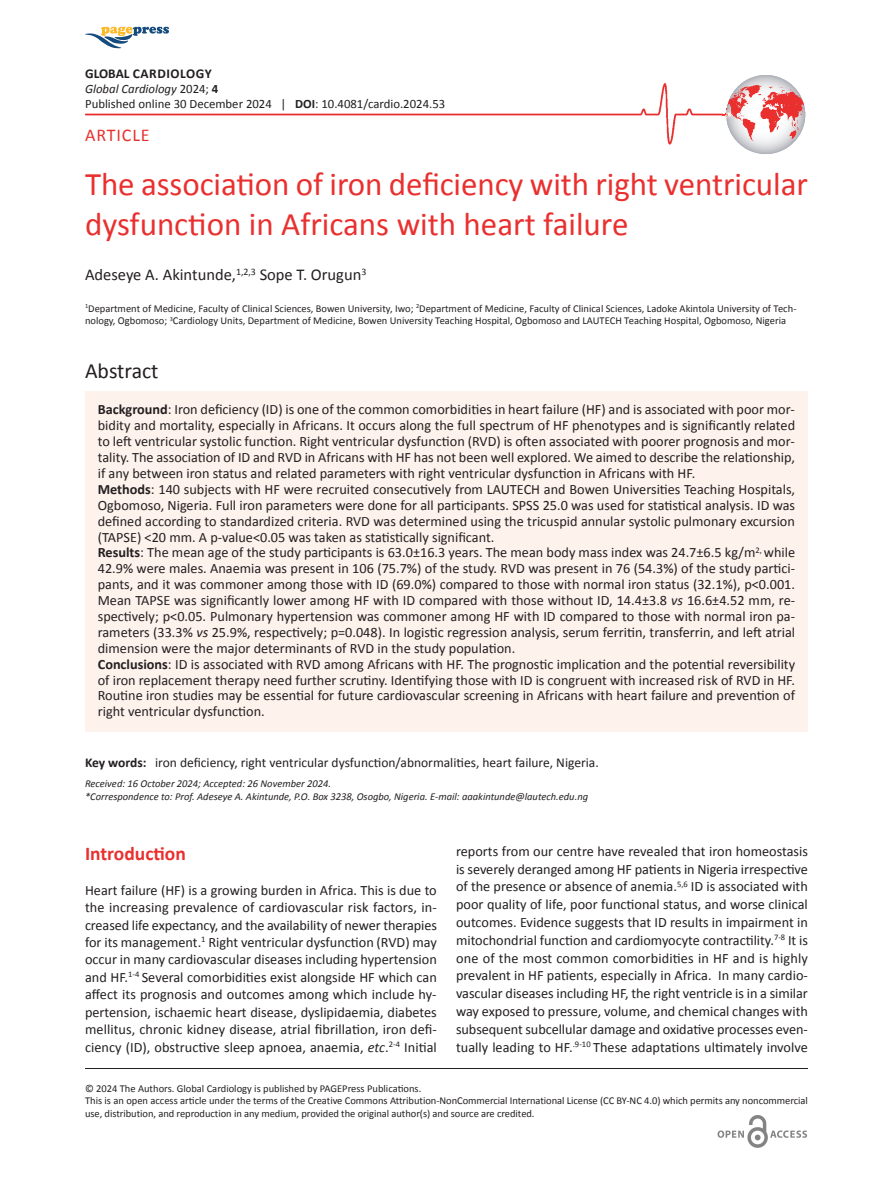
<style>
.page{position:relative;width:893px;height:1191px;background:#fff}
.page>*{position:absolute;margin:0;border:0;box-sizing:border-box;transform-origin:0 0}
.t1{font:33px/39.6px "Calibri";color:#e9302f}
.t2{font:21.75px "Calibri";color:#231f20}
.t3{font:700 19.5px "Calibri";color:#e9302f}
.t4{font:18px "Calibri";letter-spacing:.05em;color:#e9302f}
.t5{font:16.5px "Calibri";color:#231f20}
.t6{font:14.25px/15.9px "Calibri";color:#231f20;text-align:justify}
.t7{font:13.5px "Calibri";color:#231f20}
.t8{font:700 13.5px "Calibri";letter-spacing:.03em;color:#231f20}
.t9{font:12.75px/15px "Calibri";color:#231f20}
.t10{font:10.5px/12.6px "Calibri";color:#231f20}
.t11{font:italic 10.5px/12.6px "Calibri";color:#231f20}
.s1{font-style:italic}
.s2{font-weight:700}
.s3{color:#fff}
</style>
<div class="page">
<img style="left:726px;top:75px;width:79px;height:79px;border-radius:50%">
<img style="left:741px;top:145px;width:50px;height:9px">
<svg style="left:85px;top:83px;width:720px;height:62px"></svg>
<img style="left:717px;top:1115px;width:90px;height:33px">
<svg style="left:85px;top:26px;width:84px;height:22px"></svg>
<div style="left:85px;top:391px;width:723px;height:341px;background:#fdf2ec"></div>
<hr style="left:85px;top:1068px;width:723px;height:1px;background:#231f20">
<p class="t8" style="left:85px;top:65px;width:128px">GLOBAL CARDIOLOGY</p>
<p class="t9" style="left:85px;top:81px;width:362px"><span class="s1">Global Cardiology</span> 2024; <span class="s2">4</span><span class="s3">:4n. pagine<br></span>Published online 30 December 2024 | <span class="s2">DOI</span>: 10.4081/cardio.2024.53</p>
<p class="t4" style="left:85px;top:124px;width:66px">ARTICLE</p>
<h1 class="t1" style="left:85px;top:164px;width:724px">The association of iron deficiency with right ventricular dysfunction in Africans with heart failure</h1>
<p class="t5" style="left:85px;top:264px;width:283px">Adeseye A. Akintunde,<sup>1,2,3</sup> Sope T. Orugun<sup>3</sup></p>
<p class="t10" style="left:85px;top:302px;width:713px"><sup>1</sup>Department of Medicine, Faculty of Clinical Sciences, Bowen University, Iwo; <sup>2</sup>Department of Medicine, Faculty of Clinical Sciences, Ladoke Akintola University of Tech&shy;nology, Ogbomoso; <sup>3</sup>Cardiology Units, Department of Medicine, Bowen University Teaching Hospital, Ogbomoso and LAUTECH Teaching Hospital, Ogbomoso, Nigeria</p>
<h2 class="t2" style="left:85px;top:357px;width:75px">Abstract</h2>
<p class="t6" style="left:98px;top:401px;width:699px;text-align:left"><span class="s2">Background</span>: Iron deficiency (ID) is one of the common comorbidities in heart failure (HF) and is associated with poor mor&shy;bidity and mortality, especially in Africans. It occurs along the full spectrum of HF phenotypes and is significantly related to left ventricular systolic function. Right ventricular dysfunction (RVD) is often associated with poorer prognosis and mor&shy;tality. The association of ID and RVD in Africans with HF has not been well explored. We aimed to describe the relationship, if any between iron status and related parameters with right ventricular dysfunction in Africans with HF.<br><span class="s2">Methods</span>: 140 subjects with HF were recruited consecutively from LAUTECH and Bowen Universities Teaching Hospitals, Ogbomoso, Nigeria. Full iron parameters were done for all participants. SPSS 25.0 was used for statistical analysis. ID was defined according to standardized criteria. RVD was determined using the tricuspid annular systolic pulmonary excursion (TAPSE) &lt;20 mm. A p-value&lt;0.05 was taken as statistically significant.<br><span class="s2">Results</span>: The mean age of the study participants is 63.0±16.3 years. The mean body mass index was 24.7±6.5 kg/m<sup>2,</sup> while 42.9% were males. Anaemia was present in 106 (75.7%) of the study. RVD was present in 76 (54.3%) of the study partici&shy;pants, and it was commoner among those with ID (69.0%) compared to those with normal iron status (32.1%), p&lt;0.001.<br>Mean TAPSE was significantly lower among HF with ID compared with those without ID, 14.4±3.8 <span class="s1">vs</span> 16.6±4.52 mm, re&shy;spectively; p&lt;0.05. Pulmonary hypertension was commoner among HF with ID compared to those with normal iron pa&shy;rameters (33.3% <span class="s1">vs</span> 25.9%, respectively; p=0.048). In logistic regression analysis, serum ferritin, transferrin, and left atrial dimension were the major determinants of RVD in the study population.<br><span class="s2">Conclusions</span>: ID is associated with RVD among Africans with HF. The prognostic implication and the potential reversibility of iron replacement therapy need further scrutiny. Identifying those with ID is congruent with increased risk of RVD in HF.<br>Routine iron studies may be essential for future cardiovascular screening in Africans with heart failure and prevention of right ventricular dysfunction.</p>
<p class="t7" style="left:85px;top:754px;width:515px"><span class="s2">Key words:</span> iron deficiency, right ventricular dysfunction/abnormalities, heart failure, Nigeria.</p>
<p class="t11" style="left:85px;top:777px;width:505px">Received: 16 October 2024; Accepted: 26 November 2024.<br>*Correspondence to: Prof. Adeseye A. Akintunde, P.O. Box 3238, Osogbo, Nigeria. E-mail: aaakintunde@lautech.edu.ng</p>
<h3 class="t3" style="left:85px;top:841px;width:102px">Introduction</h3>
<p class="t6" style="left:85px;top:881px;width:353px;line-height:17.4px">Heart failure (HF) is a growing burden in Africa. This is due to the increasing prevalence of cardiovascular risk factors, in&shy;creased life expectancy, and the availability of newer therapies for its management.<sup>1</sup> Right ventricular dysfunction (RVD) may occur in many cardiovascular diseases including hypertension and HF.<sup>1-4</sup> Several comorbidities exist alongside HF which can affect its prognosis and outcomes among which include hy&shy;pertension, ischaemic heart disease, dyslipidaemia, diabetes mellitus, chronic kidney disease, atrial fibrillation, iron defi&shy;ciency (ID), obstructive sleep apnoea, anaemia, <span class="s1">etc</span>.<sup>2-4</sup> Initial</p>
<p class="t6" style="left:456px;top:842px;width:353px;line-height:17.9px">reports from our centre have revealed that iron homeostasis is severely deranged among HF patients in Nigeria irrespective of the presence or absence of anemia.<sup>5,6</sup> ID is associated with poor quality of life, poor functional status, and worse clinical outcomes. Evidence suggests that ID results in impairment in mitochondrial function and cardiomyocyte contractility.<sup>7-8</sup> It is one of the most common comorbidities in HF and is highly prevalent in HF patients, especially in Africa. In many cardio&shy;vascular diseases including HF, the right ventricle is in a similar way exposed to pressure, volume, and chemical changes with subsequent subcellular damage and oxidative processes even&shy;tually leading to HF.<sup>.9-10</sup> These adaptations ultimately involve</p>
<p class="t10" style="left:85px;top:1081px;width:724px">© 2024 The Authors. Global Cardiology is published by PAGEPress Publications.<br>This is an open access article under the terms of the Creative Commons Attribution-NonCommercial International License (CC BY-NC 4.0) which permits any noncommercial use, distribution, and reproduction in any medium, provided the original author(s) and source are credited.</p>
</div>
